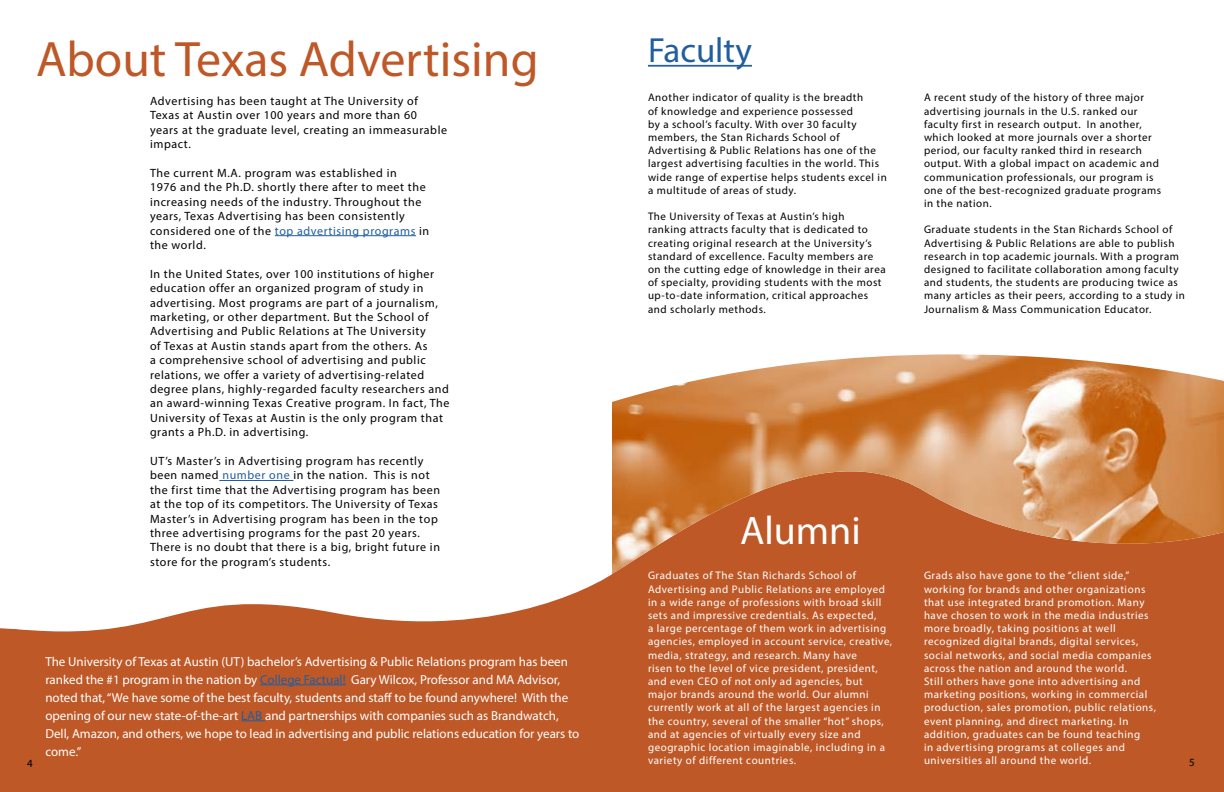
<style>
.page{position:relative;width:1224px;height:792px;background:#fff}
.page>*{position:absolute;margin:0;border:0;box-sizing:border-box;transform-origin:0 0}
.t1{font:50px "Myriad Pro";color:#be5827}
.t2{font:40px "Myriad Pro";color:#fff}
.t3{font:35px "Myriad Pro";color:#215e9e}
.t4{font:13px/18px "Myriad Pro";color:#fff}
.t5{font:12px/14.4px "Myriad Pro";letter-spacing:.05em;color:#000}
.t6{font:11px/13.2px "Myriad Pro";letter-spacing:.05em;color:#000}
.t7{font:11px/13.2px "Myriad Pro";letter-spacing:.05em;color:#fff}
.s1{color:#215e9e}
</style>
<div class="page">
<div style="left:0;top:574px;width:1224px;height:218px;background:#be5827"></div>
<hr style="left:648px;top:65px;width:104px;height:2px;background:#215e9e">
<img style="left:612px;top:354px;width:612px;height:220px">
<hr style="left:260px;top:685px;width:86px;height:1px;background:#215e9e">
<svg style="left:241px;top:721px;width:24px;height:1px"></svg>
<svg style="left:0;top:480px;width:612px;height:186px"></svg>
<hr style="left:275px;top:235px;width:141px;height:1px;background:#215e9e">
<hr style="left:219px;top:480px;width:74px;height:1px;background:#215e9e">
<h1 class="t1" style="left:36px;top:28px;width:504px">About Texas Advertising</h1>
<h3 class="t3" style="left:648px;top:29px;width:105px">Faculty</h3>
<p class="t5" style="left:150px;top:93px;width:299px">Advertising has been taught at The University of Texas at Austin over 100 years and more than 60 years at the graduate level, creating an immeasurable impact.</p>
<p class="t5" style="left:150px;top:165px;width:281px">The current M.A. program was established in<br>1976 and the Ph.D. shortly there after to meet the increasing needs of the industry. Throughout the years, Texas Advertising has been consistently considered one of the <span class="s1">top advertising programs</span> in the world.</p>
<p class="t5" style="left:150px;top:266px;width:301px">In the United States, over 100 institutions of higher education offer an organized program of study in advertising. Most programs are part of a journalism, marketing, or other department. But the School of Advertising and Public Relations at The University<br>of Texas at Austin stands apart from the others. As<br>a comprehensive school of advertising and public relations, we offer a variety of advertising-related degree plans, highly-regarded faculty researchers and an award-winning Texas Creative program. In fact, The University of Texas at Austin is the only program that grants a Ph.D. in advertising.</p>
<p class="t5" style="left:150px;top:453px;width:292px">UT’s Master’s in Advertising program has recently been named <span class="s1">number one</span> in the nation. This is not the first time that the Advertising program has been at the top of its competitors. The University of Texas Master’s in Advertising program has been in the top three advertising programs for the past 20 years.<br>There is no doubt that there is a big, bright future in store for the program’s students.</p>
<p class="t6" style="left:648px;top:91px;width:240px">Another indicator of quality is the breadth<br>of knowledge and experience possessed<br>by a school’s faculty. With over 30 faculty members, the Stan Richards School of Advertising &amp; Public Relations has one of the largest advertising faculties in the world. This wide range of expertise helps students excel in a multitude of areas of study.</p>
<p class="t6" style="left:648px;top:210px;width:239px">The University of Texas at Austin’s high ranking attracts faculty that is dedicated to creating original research at the University’s standard of excellence. Faculty members are on the cutting edge of knowledge in their area of specialty, providing students with the most up-to-date information, critical approaches and scholarly methods.</p>
<p class="t6" style="left:924px;top:91px;width:239px">A recent study of the history of three major advertising journals in the U.S. ranked our faculty first in research output. In another, which looked at more journals over a shorter period, our faculty ranked third in research output. With a global impact on academic and communication professionals, our program is one of the best-recognized graduate programs in the nation.</p>
<p class="t6" style="left:924px;top:223px;width:263px">Graduate students in the Stan Richards School of Advertising &amp; Public Relations are able to publish research in top academic journals. With a program designed to facilitate collaboration among faculty and students, the students are producing twice as many articles as their peers, according to a study in Journalism &amp; Mass Communication Educator.</p>
<h2 class="t2" style="left:740px;top:506px;width:122px">Alumni</h2>
<p class="t6" style="left:28px;top:754px;width:7px">4</p>
<p class="t6" style="left:27px;top:756px;width:7px">4</p>
<p class="t4" style="left:45px;top:652px;width:536px">The University of Texas at Austin (UT) bachelor’s Advertising &amp; Public Relations program has been ranked the #1 program in the nation by <span class="s1">College Factual!</span> Gary Wilcox, Professor and MA Advisor, noted that, “We have some of the best faculty, students and staff to be found anywhere! With the opening of our new state-of-the-art <span class="s1">LAB</span> and partnerships with companies such as Brandwatch, Dell, Amazon, and others, we hope to lead in advertising and public relations education for years to come.”</p>
<p class="t7" style="left:648px;top:569px;width:246px">Graduates of The Stan Richards School of Advertising and Public Relations are employed in a wide range of professions with broad skill sets and impressive credentials. As expected,<br>a large percentage of them work in advertising agencies, employed in account service, creative, media, strategy, and research. Many have<br>risen to the level of vice president, president, and even CEO of not only ad agencies, but major brands around the world. Our alumni currently work at all of the largest agencies in the country, several of the smaller “hot” shops, and at agencies of virtually every size and geographic location imaginable, including in a variety of different countries.</p>
<p class="t7" style="left:924px;top:569px;width:233px">Grads also have gone to the “client side,” working for brands and other organizations that use integrated brand promotion. Many have chosen to work in the media industries more broadly, taking positions at well recognized digital brands, digital services, social networks, and social media companies across the nation and around the world.<br>Still others have gone into advertising and marketing positions, working in commercial production, sales promotion, public relations, event planning, and direct marketing. In addition, graduates can be found teaching<br>in advertising programs at colleges and universities all around the world.</p>
<p class="t6" style="left:1189px;top:755px;width:7px">5</p>
</div>
